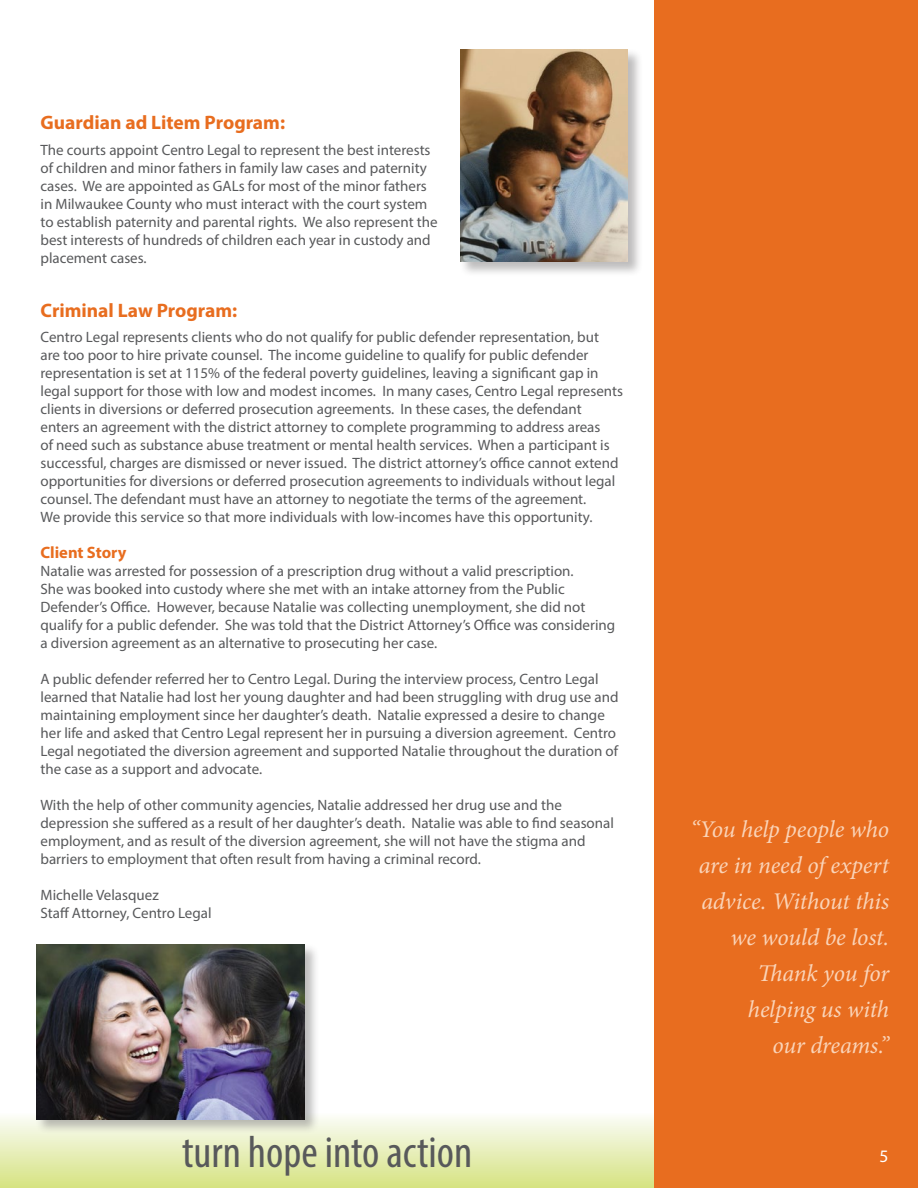
<style>
.page{position:relative;width:918px;height:1188px;background:#fff}
.page>*{position:absolute;margin:0;border:0;box-sizing:border-box;transform-origin:0 0}
.t1{font:condensed 45px "Myriad Pro";color:#58595b}
.t2{font:italic 24px/36px "Minion Pro";letter-spacing:-.01em;color:#fad4b8;text-align:right}
.t3{font:700 19.5px "Myriad Pro";color:#e86d1f}
.t4{font:17.55px "Myriad Pro";color:#fff}
.t5{font:700 16.5px "Myriad Pro";color:#e86d1f}
.t6{font:15px/18px "Myriad Pro";color:#58595b}
</style>
<div class="page">
<div style="left:0;top:1112px;width:918px;height:76px;background:linear-gradient(to bottom,#fcfdfc,#d6e383)"></div>
<div style="left:654px;top:0;width:264px;height:1188px;background:#e86d1f"></div>
<div style="left:459px;top:48px;width:184px;height:229px;background:#231f20;opacity:.3"></div>
<img style="left:460px;top:50px;width:168px;height:212px">
<div style="left:36px;top:943px;width:284px;height:191px;background:#231f20;opacity:.3"></div>
<img style="left:37px;top:944px;width:268px;height:175px">
<h3 class="t3" style="left:40px;top:110px;width:246px">Guardian ad Litem Program:</h3>
<p class="t6" style="left:40px;top:141px;width:399px">The courts appoint Centro Legal to represent the best interests of children and minor fathers in family law cases and paternity cases. We are appointed as GALs for most of the minor fathers in Milwaukee County who must interact with the court system to establish paternity and parental rights. We also represent the best interests of hundreds of children each year in custody and placement cases.</p>
<h3 class="t3" style="left:40px;top:298px;width:198px">Criminal Law Program:</h3>
<p class="t6" style="left:40px;top:328px;width:584px">Centro Legal represents clients who do not qualify for public defender representation, but<br>are too poor to hire private counsel. The income guideline to qualify for public defender representation is set at 115% of the federal poverty guidelines, leaving a significant gap in legal support for those with low and modest incomes. In many cases, Centro Legal represents clients in diversions or deferred prosecution agreements. In these cases, the defendant enters an agreement with the district attorney to complete programming to address areas<br>of need such as substance abuse treatment or mental health services. When a participant is successful, charges are dismissed or never issued. The district attorney’s office cannot extend opportunities for diversions or deferred prosecution agreements to individuals without legal counsel. The defendant must have an attorney to negotiate the terms of the agreement.<br>We provide this service so that more individuals with low-incomes have this opportunity.</p>
<p class="t5" style="left:40px;top:542px;width:88px">Client Story</p>
<p class="t6" style="left:40px;top:562px;width:576px">Natalie was arrested for possession of a prescription drug without a valid prescription.<br>She was booked into custody where she met with an intake attorney from the Public Defender’s Office. However, because Natalie was collecting unemployment, she did not qualify for a public defender. She was told that the District Attorney’s Office was considering a diversion agreement as an alternative to prosecuting her case.</p>
<p class="t6" style="left:40px;top:670px;width:580px">A public defender referred her to Centro Legal. During the interview process, Centro Legal learned that Natalie had lost her young daughter and had been struggling with drug use and maintaining employment since her daughter’s death. Natalie expressed a desire to change her life and asked that Centro Legal represent her in pursuing a diversion agreement. Centro Legal negotiated the diversion agreement and supported Natalie throughout the duration of the case as a support and advocate.</p>
<p class="t6" style="left:40px;top:796px;width:575px">With the help of other community agencies, Natalie addressed her drug use and the depression she suffered as a result of her daughter’s death. Natalie was able to find seasonal employment, and as result of the diversion agreement, she will not have the stigma and barriers to employment that often result from having a criminal record.</p>
<p class="t6" style="left:40px;top:886px;width:173px">Michelle Velasquez<br>Staff Attorney, Centro Legal</p>
<h1 class="t1" style="left:182px;top:1125px;width:292px">turn hope into action</h1>
<h2 class="t2" style="left:690px;top:811px;width:200px">“You help people who are in need of expert advice. Without this we would be lost.<br>Thank you for helping us with<br>our dreams.”</h2>
<p class="t4" style="left:879px;top:1145px;width:11px">5</p>
</div>
